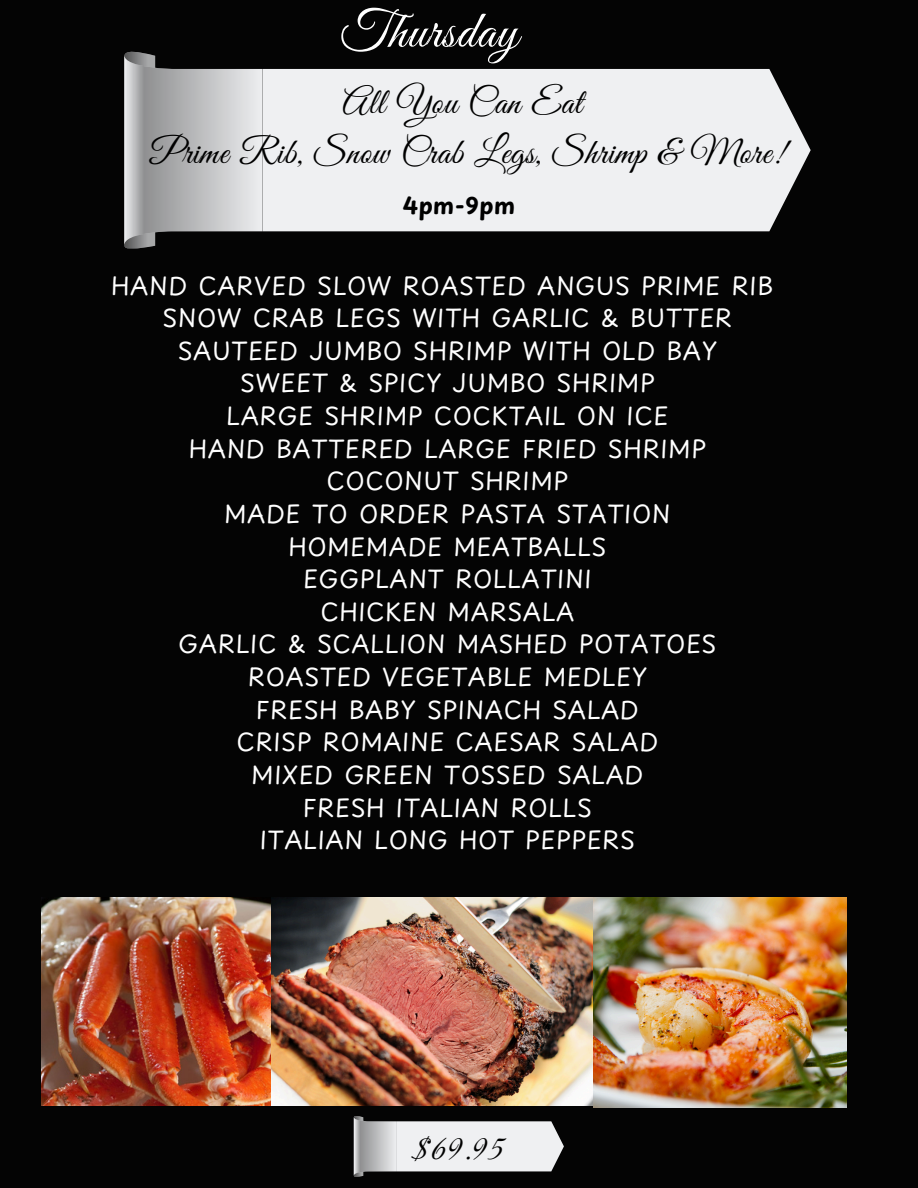
<style>
.page{position:relative;width:918px;height:1188px;background:#040404}
.page>*{position:absolute;margin:0;border:0;box-sizing:border-box;transform-origin:0 0}
.t1{font:52.8px "Great Vibes";letter-spacing:.02em;color:#fff}
.t2{font:36.3px/50.7px "Great Vibes";letter-spacing:.02em;color:#000;text-align:center}
.t3{font:24px/32.7px "Playpen Sans";letter-spacing:.02em;color:#fff;text-align:center}
.t4{font:700 22.5px "Playpen Sans";letter-spacing:.02em;color:#000}
</style>
<div class="page">
<div style="left:262px;top:69px;width:549px;height:162px;background:#eff0f2"></div>
<svg style="left:124px;top:52px;width:138px;height:197px;background:#a2a3a4"></svg>
<svg style="left:354px;top:1116px;width:210px;height:61px"></svg>
<img style="left:41px;top:897px;width:231px;height:208px">
<img style="left:272px;top:897px;width:321px;height:208px">
<img style="left:593px;top:897px;width:253px;height:210px">
<p class="t1" style="left:340px;top:2px;width:180px">Thursday</p>
<p class="t2" style="left:150px;top:79px;width:636px">All You Can Eat<br>Prime Rib, Snow Crab Legs, Shrimp &amp; More!</p>
<h2 class="t4" style="left:403px;top:187px;width:114px">4pm-9pm</h2>
<h1 class="t3" style="left:111px;top:268px;width:664px">HAND CARVED SLOW ROASTED ANGUS PRIME RIB<br>SNOW CRAB LEGS WITH GARLIC &amp; BUTTER<br>SAUTEED JUMBO SHRIMP WITH OLD BAY<br>SWEET &amp; SPICY JUMBO SHRIMP<br>LARGE SHRIMP COCKTAIL ON ICE<br>HAND BATTERED LARGE FRIED SHRIMP<br>COCONUT SHRIMP<br>MADE TO ORDER PASTA STATION<br>HOMEMADE MEATBALLS<br>EGGPLANT ROLLATINI<br>CHICKEN MARSALA<br>GARLIC &amp; SCALLION MASHED POTATOES<br>ROASTED VEGETABLE MEDLEY<br>FRESH BABY SPINACH SALAD<br>CRISP ROMAINE CAESAR SALAD<br>MIXED GREEN TOSSED SALAD<br>FRESH ITALIAN ROLLS<br>ITALIAN LONG HOT PEPPERS</h1>
<h3 class="t2" style="left:414px;top:1125px;width:92px">$69.95</h3>
</div>
